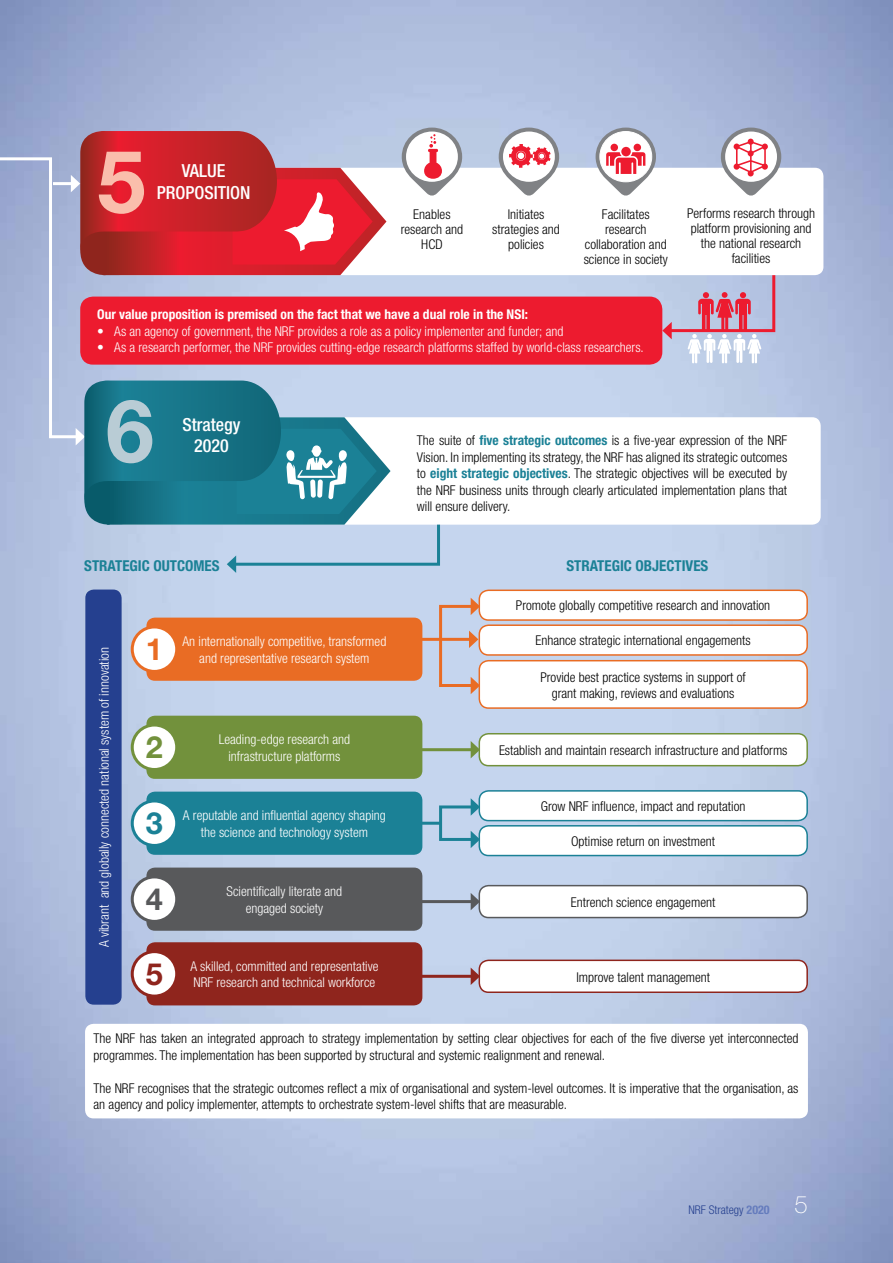
<style>
.page{position:relative;width:893px;height:1263px;background:#fff}
.page>*{position:absolute;margin:0;border:0;box-sizing:border-box;transform-origin:0 0}
.t1{font:700 87px "Helvetica Neue";color:#b9ccd5}
.t2{font:700 87px "Helvetica Neue";color:#fabeac}
.t3{font:700 30.6px "Helvetica Neue";color:#e96c24}
.t4{font:700 30.6px "Helvetica Neue";color:#72913c}
.t5{font:700 30.6px "Helvetica Neue";color:#1b8196}
.t6{font:700 30.6px "Helvetica Neue";color:#8f251d}
.t7{font:700 30.6px "Helvetica Neue";color:#58595b}
.t8{font:500 condensed 18px "Helvetica Neue";color:#fff}
.t9{font:700 condensed 15px "Helvetica Neue";color:#1b8196}
.t10{font:300 condensed 13.5px/15px "Helvetica Neue";color:#000;text-align:center}
.t11{font:300 condensed 13.5px/16.5px "Helvetica Neue";color:#fff;text-align:center}
.t12{font:700 condensed 13.5px "Helvetica Neue";color:#fff}
.t13{font:300 condensed 12px "Helvetica Neue";color:#25408f}
.s1{font-weight:700;color:#1b8196}
.s2{font-weight:700;color:#657cbd}
.s3{font-weight:100;font-stretch:normal;font-size:24px;color:#fff}
</style>
<div class="page">
<img style="left:0;top:0;width:893px;height:1263px">
<div style="left:116px;top:417px;width:705px;height:108px;background:#fff;border-radius:9px"></div>
<div style="left:112px;top:168px;width:711px;height:107px;background:#fff;border-radius:9px"></div>
<div style="left:80px;top:297px;width:582px;height:68px;background:#ed1b2f;border-radius:13px"></div>
<svg style="left:596px;top:128px;width:60px;height:68px"></svg>
<svg style="left:662px;top:275px;width:115px;height:88px"></svg>
<svg style="left:499px;top:128px;width:60px;height:68px"></svg>
<div style="left:146px;top:618px;width:276px;height:63px;background:#e96c24;border-radius:9px"></div>
<div style="left:132px;top:627px;width:45px;height:44px;background:#fff;border-radius:50%"></div>
<div style="left:131px;top:625px;width:47px;height:48px;border:3px solid #e96c24;border-radius:50%"></div>
<div style="left:439px;top:605px;width:36px;height:82px;border:3px solid #e96c24"></div>
<svg style="left:471px;top:598px;width:8px;height:17px"></svg>
<svg style="left:471px;top:677px;width:8px;height:17px"></svg>
<hr style="left:401px;top:638px;width:71px;height:3px;background:#e96c24">
<svg style="left:469px;top:631px;width:9px;height:17px"></svg>
<div style="left:146px;top:716px;width:276px;height:63px;background:#72913c;border-radius:9px"></div>
<div style="left:479px;top:734px;width:328px;height:32px;background:#fff;border-radius:9px"></div>
<div style="left:479px;top:733px;width:329px;height:33px;border:2px solid #72913c;border-radius:9px"></div>
<div style="left:132px;top:725px;width:45px;height:44px;background:#fff;border-radius:50%"></div>
<div style="left:131px;top:723px;width:47px;height:48px;border:3px solid #72913c;border-radius:50%"></div>
<hr style="left:401px;top:748px;width:72px;height:3px;background:#72913c">
<svg style="left:471px;top:741px;width:9px;height:17px"></svg>
<div style="left:146px;top:792px;width:276px;height:63px;background:#1b8196;border-radius:9px"></div>
<div style="left:479px;top:791px;width:328px;height:30px;background:#fff;border-radius:9px"></div>
<div style="left:479px;top:790px;width:329px;height:31px;border:2px solid #1b8196;border-radius:9px"></div>
<div style="left:479px;top:826px;width:328px;height:29px;background:#fff;border-radius:9px"></div>
<div style="left:479px;top:825px;width:329px;height:31px;border:2px solid #1b8196;border-radius:9px"></div>
<div style="left:132px;top:801px;width:45px;height:44px;background:#fff;border-radius:50%"></div>
<div style="left:131px;top:799px;width:47px;height:48px;border:3px solid #1b8196;border-radius:50%"></div>
<div style="left:439px;top:805px;width:36px;height:36px;border:3px solid #1b8196"></div>
<svg style="left:471px;top:798px;width:9px;height:18px"></svg>
<svg style="left:471px;top:831px;width:9px;height:17px"></svg>
<hr style="left:401px;top:822px;width:40px;height:3px;background:#1b8196">
<div style="left:146px;top:942px;width:276px;height:63px;background:#8f251d;border-radius:9px"></div>
<div style="left:479px;top:960px;width:328px;height:32px;background:#fff;border-radius:9px"></div>
<div style="left:479px;top:959px;width:329px;height:34px;border:2px solid #8f251d;border-radius:9px"></div>
<div style="left:132px;top:952px;width:45px;height:44px;background:#fff;border-radius:50%"></div>
<div style="left:131px;top:950px;width:47px;height:47px;border:3px solid #8f251d;border-radius:50%"></div>
<hr style="left:401px;top:975px;width:72px;height:3px;background:#8f251d">
<svg style="left:471px;top:967px;width:9px;height:18px"></svg>
<div style="left:146px;top:867px;width:276px;height:64px;background:#58595b;border-radius:9px"></div>
<div style="left:479px;top:886px;width:328px;height:31px;background:#fff;border-radius:9px"></div>
<div style="left:479px;top:885px;width:329px;height:33px;border:2px solid #58595b;border-radius:9px"></div>
<div style="left:132px;top:877px;width:45px;height:44px;background:#fff;border-radius:50%"></div>
<div style="left:131px;top:875px;width:47px;height:48px;border:3px solid #58595b;border-radius:50%"></div>
<hr style="left:401px;top:900px;width:72px;height:3px;background:#58595b">
<svg style="left:471px;top:893px;width:9px;height:17px"></svg>
<div style="left:479px;top:590px;width:328px;height:30px;background:#fff;border-radius:9px"></div>
<div style="left:479px;top:589px;width:329px;height:32px;border:2px solid #e96c24;border-radius:9px"></div>
<div style="left:479px;top:625px;width:328px;height:30px;background:#fff;border-radius:9px"></div>
<div style="left:479px;top:624px;width:329px;height:32px;border:2px solid #e96c24;border-radius:9px"></div>
<div style="left:479px;top:661px;width:328px;height:47px;background:#fff;border-radius:9px"></div>
<div style="left:479px;top:660px;width:329px;height:49px;border:2px solid #e96c24;border-radius:9px"></div>
<div style="left:85px;top:1024px;width:723px;height:94px;background:#fff;border-radius:9px"></div>
<div style="left:85px;top:589px;width:37px;height:416px;background:#25408f;border-radius:9px"></div>
<svg style="left:721px;top:128px;width:60px;height:68px"></svg>
<svg style="left:0;top:128px;width:462px;height:445px"></svg>
<h1 class="t2" style="left:97px;top:128px;width:50px">5</h1>
<h3 class="t8" style="left:182px;top:160px;width:45px">VALUE</h3>
<h3 class="t8" style="left:157px;top:182px;width:95px">PROPOSITION</h3>
<p class="t10" style="left:401px;top:206px;width:64px">Enables research and<br>HCD</p>
<p class="t10" style="left:687px;top:206px;width:130px">Performs research through platform provisioning and the national research facilities</p>
<p class="t10" style="left:584px;top:206px;width:86px">Facilitates research collaboration and science in society</p>
<p class="t10" style="left:492px;top:207px;width:69px">Initiates strategies and policies</p>
<p class="t12" style="left:97px;top:306px;width:432px">Our value proposition is premised on the fact that we have a dual role in the NSI:</p>
<p class="t11" style="left:97px;top:323px;width:468px">• As an agency of government, the NRF provides a role as a policy implementer and funder; and</p>
<p class="t11" style="left:97px;top:339px;width:548px">• As a research performer, the NRF provides cutting-edge research platforms staffed by world-class researchers.</p>
<h1 class="t1" style="left:106px;top:377px;width:50px">6</h1>
<h3 class="t8" style="left:182px;top:414px;width:59px">Strategy</h3>
<h3 class="t8" style="left:194px;top:435px;width:36px">2020</h3>
<p class="t10" style="left:417px;top:432px;width:372px;line-height:16.5px;text-align:justify">The suite of <span class="s1">five strategic outcomes</span> is a five-year expression of the NRF Vision. In implementing its strategy, the NRF has aligned its strategic outcomes to <span class="s1">eight strategic objectives</span>. The strategic objectives will be executed by the NRF business units through clearly articulated implementation plans that will ensure delivery.</p>
<p class="t9" style="left:84px;top:557px;width:137px">STRATEGIC OUTCOMES</p>
<p class="t9" style="left:566px;top:557px;width:143px">STRATEGIC OBJECTIVES</p>
<p class="t11" style="left:96px;top:947px;width:302px;rotate:-90deg">A vibrant and globally connected national system of innovation</p>
<h2 class="t3" style="left:146px;top:630px;width:18px">1</h2>
<p class="t11" style="left:183px;top:633px;width:205px">An internationally competitive, transformed</p>
<p class="t11" style="left:199px;top:650px;width:172px">and representative research system</p>
<p class="t10" style="left:516px;top:598px;width:256px">Promote globally competitive research and innovation</p>
<p class="t10" style="left:535px;top:633px;width:217px">Enhance strategic international engagements</p>
<p class="t10" style="left:540px;top:668px;width:207px;line-height:16.5px">Provide best practice systems in support of grant making, reviews and evaluations</p>
<p class="t11" style="left:219px;top:731px;width:133px">Leading-edge research and infrastructure platforms</p>
<h2 class="t4" style="left:146px;top:728px;width:18px">2</h2>
<p class="t10" style="left:499px;top:743px;width:290px">Establish and maintain research infrastructure and platforms</p>
<h2 class="t5" style="left:146px;top:804px;width:18px">3</h2>
<p class="t11" style="left:183px;top:807px;width:204px">A reputable and influential agency shaping the science and technology system</p>
<p class="t10" style="left:541px;top:798px;width:206px">Grow NRF influence, impact and reputation</p>
<p class="t10" style="left:571px;top:833px;width:145px">Optimise return on investment</p>
<p class="t11" style="left:227px;top:883px;width:117px">Scientifically literate and engaged society</p>
<h2 class="t7" style="left:146px;top:880px;width:18px">4</h2>
<p class="t10" style="left:571px;top:894px;width:146px">Entrench science engagement</p>
<p class="t11" style="left:190px;top:958px;width:190px;text-align:left">A skilled, committed and representative<br>NRF research and technical workforce</p>
<h2 class="t6" style="left:146px;top:955px;width:18px">5</h2>
<p class="t10" style="left:576px;top:969px;width:135px">Improve talent management</p>
<p class="t10" style="left:94px;top:1030px;width:706px;line-height:16.5px;text-align:left">The NRF has taken an integrated approach to strategy implementation by setting clear objectives for each of the five diverse yet interconnected programmes. The implementation has been supported by structural and systemic realignment and renewal.</p>
<p class="t10" style="left:94px;top:1080px;width:706px;line-height:16.5px;text-align:left">The NRF recognises that the strategic outcomes reflect a mix of organisational and system-level outcomes. It is imperative that the organisation, as an agency and policy implementer, attempts to orchestrate system-level shifts that are measurable.</p>
<p class="t13" style="left:688px;top:1202px;width:121px">NRF Strategy <span class="s2">2020</span> <span class="s3">5</span></p>
</div>
